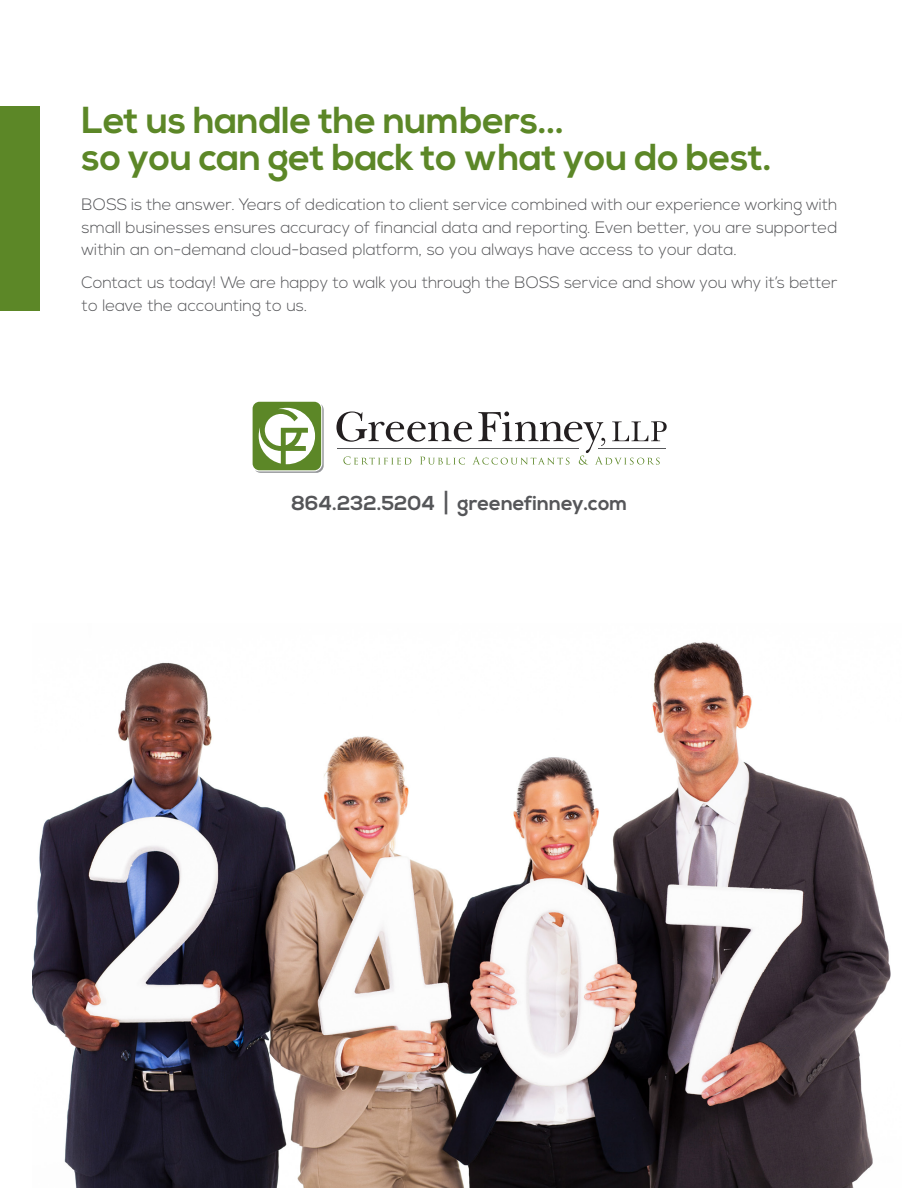
<style>
.page{position:relative;width:918px;height:1188px;background:#fff}
.page>*{position:absolute;margin:0;border:0;box-sizing:border-box;transform-origin:0 0}
.t1{font:700 37.5px/37.5px "Nexa";letter-spacing:-.01em;color:#5c8727}
.t2{font:700 20.1px "Nexa";color:#555659}
.t3{font:300 16.5px/22.5px "Nexa";color:#555659;text-align:justify}
.s1{font-size:28.2px}
</style>
<div class="page">
<img style="left:33px;top:642px;width:858px;height:546px">
<div style="left:0;top:107px;width:40px;height:204px;background:#5c8727"></div>
<svg style="left:253px;top:402px;width:71px;height:71px"></svg>
<svg style="left:336px;top:412px;width:331px;height:53px"></svg>
<p class="t1" style="left:82px;top:103px;width:692px">Let us handle the numbers...<br>so you can get back to what you do best.</p>
<p class="t3" style="left:82px;top:194px;width:757px">BOSS is the answer. Years of dedication to client service combined with our experience working with small businesses ensures accuracy of financial data and reporting. Even better, you are supported within an on-demand cloud-based platform, so you always have access to your data.</p>
<p class="t3" style="left:82px;top:272px;width:758px">Contact us today! We are happy to walk you through the BOSS service and show you why it’s better to leave the accounting to us.</p>
<p class="t2" style="left:292px;top:492px;width:338px">864.232.5204 <span class="s1">|</span> greenefinney.com</p>
</div>
